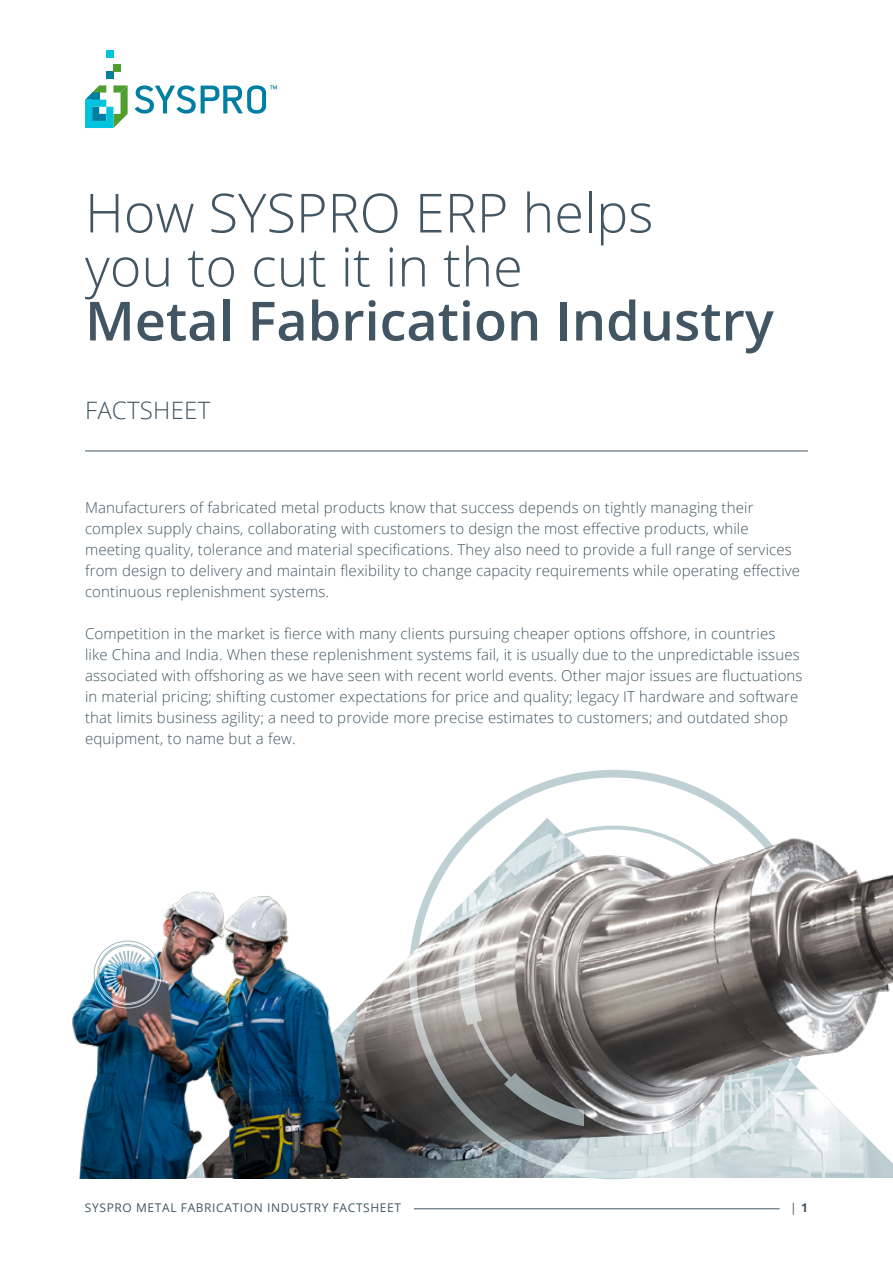
<style>
.page{position:relative;width:893px;height:1263px;background:#fff}
.page>*{position:absolute;margin:0;border:0;box-sizing:border-box;transform-origin:0 0}
.t1{font:300 54px/54px "Open Sans";color:#425563}
.t2{font:600 54px "Open Sans";color:#425563}
.t3{font:300 24px "Open Sans";letter-spacing:.01em;color:#425563}
.t4{font:300 15px/21px "Open Sans";letter-spacing:.01em;color:#425563}
.t5{font:12px "Open Sans";letter-spacing:.05em;color:#425563}
.s1{font-weight:700}
</style>
<div class="page">
<hr style="left:414px;top:1208px;width:366px;height:1px;background:#425563">
<hr style="left:85px;top:451px;width:723px;height:1px;background:#425563">
<div style="left:106px;top:71px;width:7px;height:7px;background:#007fa3"></div>
<div style="left:113px;top:64px;width:8px;height:7px;background:#509e2f"></div>
<div style="left:106px;top:50px;width:7px;height:7px;background:#00c3de"></div>
<svg style="left:85px;top:85px;width:43px;height:43px"></svg>
<svg style="left:135px;top:85px;width:142px;height:29px"></svg>
<img style="left:367px;top:976px;width:526px;height:202px">
<img style="left:72px;top:891px;width:295px;height:287px">
<img style="left:93px;top:940px;width:72px;height:68px">
<svg style="left:389px;top:770px;width:449px;height:410px"></svg>
<svg style="left:450px;top:811px;width:134px;height:327px;background:#8f8d8b"></svg>
<svg style="left:504px;top:1073px;width:80px;height:71px;background:#5d6061"></svg>
<svg style="left:450px;top:833px;width:107px;height:192px"></svg>
<img style="left:584px;top:774px;width:309px;height:399px">
<h1 class="t1" style="left:85px;top:184px;width:570px">How SYSPRO ERP helps you to cut it in the</h1>
<h1 class="t2" style="left:85px;top:284px;width:690px">Metal Fabrication Industry</h1>
<h2 class="t3" style="left:85px;top:394px;width:127px">FACTSHEET</h2>
<p class="t4" style="left:85px;top:496px;width:717px">Manufacturers of fabricated metal products know that success depends on tightly managing their complex supply chains, collaborating with customers to design the most effective products, while meeting quality, tolerance and material specifications. They also need to provide a full range of services from design to delivery and maintain flexibility to change capacity requirements while operating effective continuous replenishment systems.</p>
<p class="t4" style="left:85px;top:622px;width:719px">Competition in the market is fierce with many clients pursuing cheaper options offshore, in countries<br>like China and India. When these replenishment systems fail, it is usually due to the unpredictable issues associated with offshoring as we have seen with recent world events. Other major issues are fluctuations in material pricing; shifting customer expectations for price and quality; legacy IT hardware and software that limits business agility; a need to provide more precise estimates to customers; and outdated shop equipment, to name but a few.</p>
<p class="t5" style="left:85px;top:1200px;width:318px">SYSPRO METAL FABRICATION INDUSTRY FACTSHEET</p>
<p class="t5" style="left:790px;top:1200px;width:19px">| <span class="s1">1</span></p>
</div>
